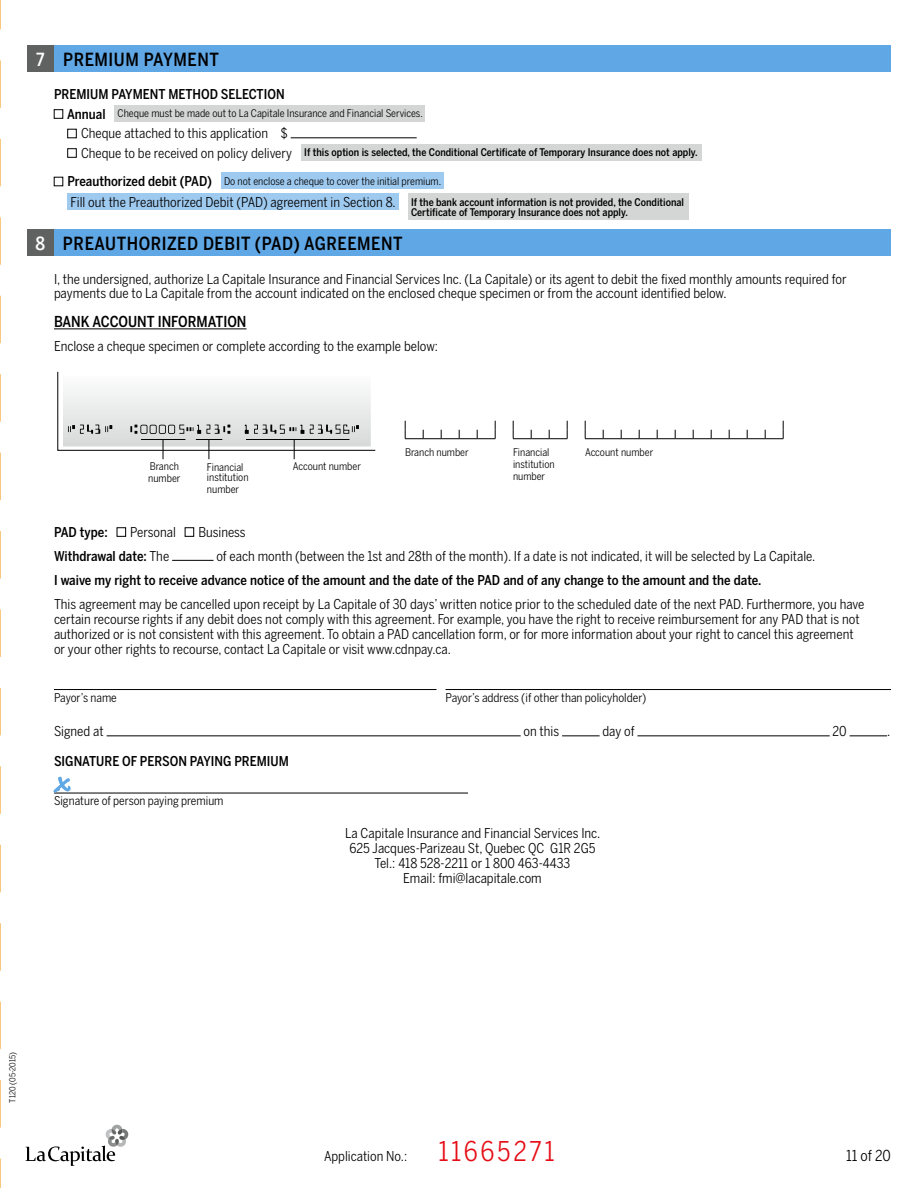
<style>
.page{position:relative;width:918px;height:1188px;background:#fff}
.page>*{position:absolute;margin:0;border:0;box-sizing:border-box;transform-origin:0 0}
.t1{font:36px "Caflisch Script MM 406";color:#60a7e5}
.t2{font:500 18px "Benton Sans Cond";letter-spacing:.03em;color:#000}
.t3{font:500 15px "Benton Sans Cond";color:#000}
.t4{font:15px "Benton Sans Cond";color:#000}
.t5{font:13.5px/15px "Benton Sans Cond";color:#000}
.t6{font:500 13.5px "Benton Sans Cond";color:#000}
.t7{font:12px "Benton Sans Cond";color:#000}
.t8{font:500 10.5px/21px "Benton Sans Cond";color:#000}
.t9{font:10.5px/12px "Benton Sans Cond";color:#000}
.t10{font:8.25px "Benton Sans Cond";letter-spacing:-.005em;color:#000}
.s1{color:#fff}
.s2{font-weight:500;font-size:13.5px}
.s3{font-weight:400;font-size:13.5px}
.s4{font-size:13.5px}
.s5{font-weight:400}
.s6{font-size:27px;color:#e60e16}
</style>
<div class="page">
<svg style="left:0;top:0;width:1px;height:1188px"></svg>
<svg style="left:25px;top:1125px;width:104px;height:41px"></svg>
<hr style="left:54px;top:328px;width:193px;height:1px;background:#000">
<div style="left:27px;top:45px;width:27px;height:27px;background:#606161"></div>
<div style="left:54px;top:45px;width:837px;height:27px;background:#60a7e5"></div>
<div style="left:115px;top:105px;width:310px;height:17px;background:#d4d6d6"></div>
<hr style="left:291px;top:138px;width:126px;height:1px;background:#000">
<div style="left:68px;top:148px;width:8px;height:10px;border:1px solid #000"></div>
<div style="left:301px;top:144px;width:400px;height:16px;background:#d4d6d6"></div>
<div style="left:221px;top:172px;width:223px;height:17px;background:#9fcaf0"></div>
<div style="left:68px;top:194px;width:331px;height:16px;background:#9fcaf0"></div>
<div style="left:408px;top:194px;width:280px;height:26px;background:#d4d6d6"></div>
<div style="left:27px;top:230px;width:27px;height:26px;background:#606161"></div>
<div style="left:54px;top:230px;width:837px;height:26px;background:#60a7e5"></div>
<svg style="left:405px;top:421px;width:379px;height:18px"></svg>
<div style="left:117px;top:528px;width:9px;height:9px;border:1px solid #000"></div>
<div style="left:185px;top:528px;width:9px;height:9px;border:1px solid #000"></div>
<hr style="left:172px;top:560px;width:42px;height:1px;background:#000">
<hr style="left:54px;top:689px;width:382px;height:1px;background:#000">
<hr style="left:446px;top:689px;width:445px;height:1px;background:#000">
<hr style="left:107px;top:736px;width:414px;height:1px;background:#000">
<hr style="left:562px;top:736px;width:38px;height:1px;background:#000">
<hr style="left:637px;top:736px;width:193px;height:1px;background:#000">
<hr style="left:850px;top:736px;width:37px;height:1px;background:#000">
<hr style="left:54px;top:793px;width:414px;height:1px;background:#000">
<svg style="left:53px;top:776px;width:415px;height:17px"></svg>
<svg style="left:57px;top:371px;width:319px;height:88px"></svg>
<h2 class="t2" style="left:36px;top:49px;width:184px"><span class="s1">7</span> PREMIUM PAYMENT</h2>
<p class="t6" style="left:54px;top:86px;width:232px">PREMIUM PAYMENT METHOD SELECTION</p>
<p class="t9" style="left:67px;top:108px;width:357px"><span class="s2">Annual</span> Cheque must be made out to La Capitale Insurance and Financial Services.</p>
<p class="t5" style="left:81px;top:126px;width:208px">Cheque attached to this application $</p>
<p class="t8" style="left:81px;top:142px;width:618px"><span class="s3">Cheque to be received on policy delivery</span> If this option is selected, the Conditional Certificate of Temporary Insurance does not apply.</p>
<p class="t8" style="left:68px;top:170px;width:618px"><span class="s4">Preauthorized debit (PAD)</span> <span class="s5">Do not enclose a cheque to cover the initial premium.<br></span><span class="s3">Fill out the Preauthorized Debit (PAD) agreement in Section 8.</span> If the bank account information is not provided, the Conditional</p>
<p class="t8" style="left:411px;top:202px;width:219px">Certificate of Temporary Insurance does not apply.</p>
<h2 class="t2" style="left:36px;top:233px;width:369px"><span class="s1">8</span> PREAUTHORIZED DEBIT (PAD) AGREEMENT</h2>
<p class="t5" style="left:54px;top:271px;width:794px">I, the undersigned, authorize La Capitale Insurance and Financial Services Inc. (La Capitale) or its agent to debit the fixed monthly amounts required for payments due to La Capitale from the account indicated on the enclosed cheque specimen or from the account identified below.</p>
<p class="t3" style="left:54px;top:313px;width:194px">BANK ACCOUNT INFORMATION</p>
<p class="t5" style="left:54px;top:339px;width:386px">Enclose a cheque specimen or complete according to the example below:</p>
<p class="t9" style="left:148px;top:460px;width:34px">Branch number</p>
<p class="t9" style="left:207px;top:462px;width:43px;line-height:10.5px">Financial institution</p>
<p class="t9" style="left:207px;top:483px;width:34px">number</p>
<p class="t9" style="left:293px;top:460px;width:70px">Account number</p>
<p class="t9" style="left:405px;top:446px;width:65px">Branch number</p>
<p class="t9" style="left:513px;top:446px;width:38px">Financial</p>
<p class="t9" style="left:585px;top:446px;width:70px">Account number</p>
<p class="t9" style="left:513px;top:458px;width:43px">institution number</p>
<p class="t6" style="left:54px;top:524px;width:55px">PAD type:</p>
<p class="t5" style="left:130px;top:524px;width:47px">Personal</p>
<p class="t5" style="left:198px;top:524px;width:49px">Business</p>
<p class="t6" style="left:54px;top:548px;width:117px">Withdrawal date: <span class="s5">The</span></p>
<p class="t5" style="left:216px;top:548px;width:600px">of each month (between the 1st and 28th of the month). If a date is not indicated, it will be selected by La Capitale.</p>
<p class="t6" style="left:54px;top:572px;width:709px">I waive my right to receive advance notice of the amount and the date of the PAD and of any change to the amount and the date.</p>
<p class="t5" style="left:54px;top:596px;width:812px">This agreement may be cancelled upon receipt by La Capitale of 30 days’ written notice prior to the scheduled date of the next PAD. Furthermore, you have certain recourse rights if any debit does not comply with this agreement. For example, you have the right to receive reimbursement for any PAD that is not authorized or is not consistent with this agreement. To obtain a PAD cancellation form, or for more information about your right to cancel this agreement or your other rights to recourse, contact La Capitale or visit www.cdnpay.ca.</p>
<p class="t7" style="left:54px;top:691px;width:64px">Payor’s name</p>
<p class="t7" style="left:446px;top:691px;width:202px">Payor’s address (if other than policyholder)</p>
<p class="t5" style="left:54px;top:724px;width:51px">Signed at</p>
<p class="t5" style="left:524px;top:724px;width:37px">on this</p>
<p class="t5" style="left:602px;top:724px;width:34px">day of</p>
<p class="t5" style="left:833px;top:724px;width:16px">20</p>
<p class="t5" style="left:887px;top:724px;width:5px">.</p>
<p class="t6" style="left:54px;top:753px;width:236px">SIGNATURE OF PERSON PAYING PREMIUM</p>
<h1 class="t1" style="left:54px;top:763px;width:17px">x</h1>
<p class="t7" style="left:54px;top:794px;width:171px">Signature of person paying premium</p>
<p class="t5" style="left:345px;top:826px;width:257px;text-align:center">La Capitale Insurance and Financial Services Inc.<br>625 Jacques-Parizeau St, Quebec QC G1R 2G5<br>Tel.: 418 528-2211 or 1 800 463-4433<br>Email: fmi@lacapitale.com</p>
<p class="t10" style="left:8px;top:1102px;width:52px;rotate:-90deg">T120 (05-2015)</p>
<p class="t5" style="left:324px;top:1149px;width:232px">Application No.: <span class="s6">11665271</span></p>
<p class="t4" style="left:846px;top:1147px;width:46px">11 of 20</p>
</div>
